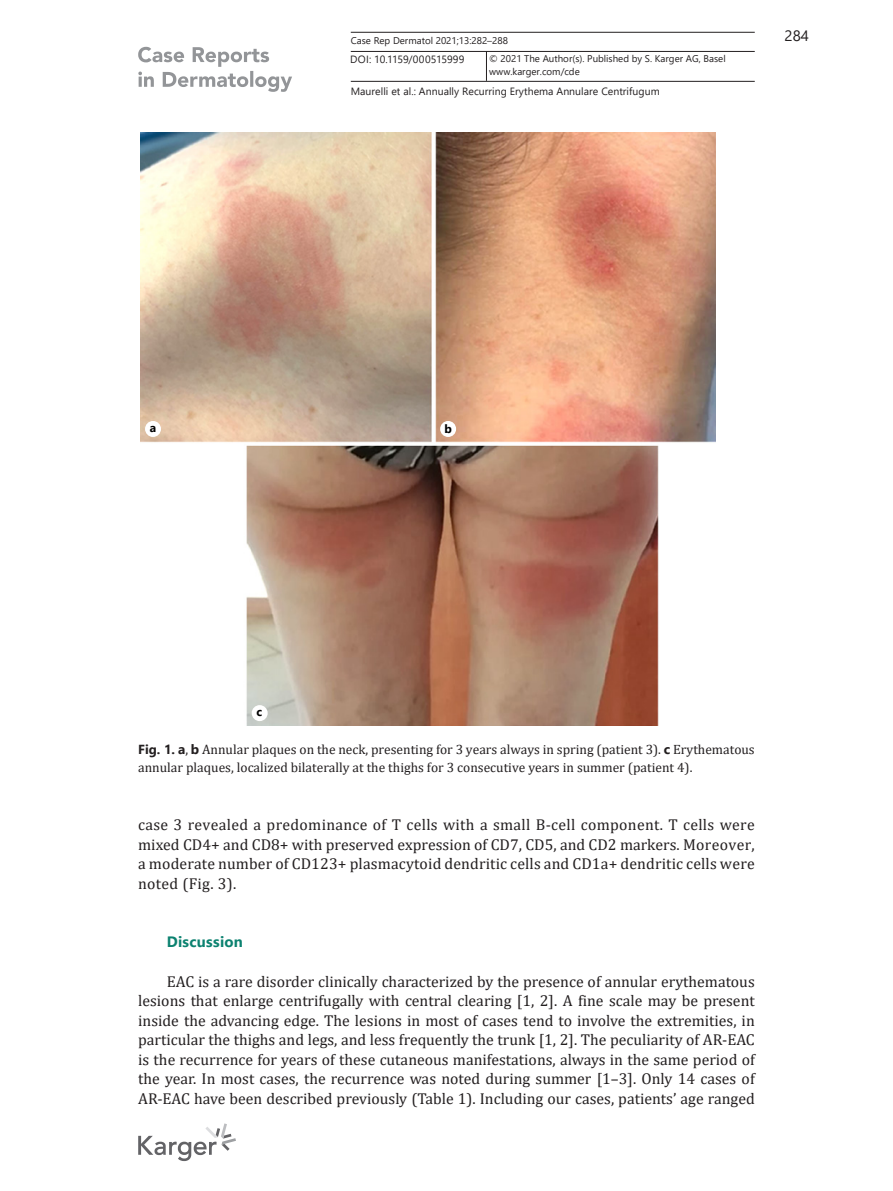
<style>
.page{position:relative;width:893px;height:1191px;background:#fff}
.page>*{position:absolute;margin:0;border:0;box-sizing:border-box;transform-origin:0 0}
.t1{font:15.75px/19.5px "Cambria";letter-spacing:.005em;color:#231f20;text-align:justify}
.t2{font:700 15px "Segoe UI";letter-spacing:.015em;color:#0c8270}
.t3{font:15px "Segoe UI";color:#231f20}
.t4{font:13.5px/17.4px "Cambria";color:#231f20}
.t5{font:700 12px "Segoe UI";color:#000}
.t6{font:10.5px "Segoe UI";letter-spacing:.005em;color:#231f20}
.t7{font:9.75px "Segoe UI";color:#231f20}
.s1{font-family:"Segoe UI";font-weight:700;font-size:13.2px}
.s2{font-family:"Segoe UI";font-weight:700}
</style>
<div class="page">
<svg style="left:138px;top:47px;width:154px;height:45px"></svg>
<hr style="left:351px;top:51px;width:404px;height:1px;background:#231f20">
<hr style="left:351px;top:81px;width:404px;height:1px;background:#231f20">
<hr style="left:351px;top:32px;width:404px;height:1px;background:#231f20">
<hr style="left:486px;top:51px;width:1px;height:30px;background:#231f20">
<svg style="left:138px;top:1123px;width:98px;height:38px"></svg>
<img style="left:141px;top:133px;width:575px;height:592px">
<div style="left:145px;top:421px;width:16px;height:16px;background:#fff;border-radius:50%"></div>
<div style="left:440px;top:421px;width:16px;height:16px;background:#fff;border-radius:50%"></div>
<div style="left:252px;top:705px;width:16px;height:16px;background:#fff;border-radius:50%"></div>
<p class="t7" style="left:351px;top:31px;width:159px">Case Rep Dermatol 2021;13:282–288</p>
<p class="t6" style="left:350px;top:49px;width:116px">DOI: 10.1159/000515999</p>
<p class="t7" style="left:489px;top:50px;width:238px">© 2021 The Author(s). Published by S. Karger AG, Basel</p>
<p class="t7" style="left:489px;top:62px;width:92px">www.karger.com/cde</p>
<p class="t6" style="left:351px;top:81px;width:310px">Maurelli et al.: Annually Recurring Erythema Annulare Centrifugum</p>
<p class="t3" style="left:785px;top:22px;width:26px">284</p>
<p class="t5" style="left:150px;top:416px;width:8px">a</p>
<p class="t5" style="left:445px;top:417px;width:9px">b</p>
<p class="t5" style="left:256px;top:700px;width:7px">c</p>
<p class="t4" style="left:138px;top:741px;width:618px"><span class="s1">Fig. 1.</span> <span class="s2">a</span>, <span class="s2">b</span> Annular plaques on the neck, presenting for 3 years always in spring (patient 3). <span class="s2">c</span> Erythematous annular plaques, localized bilaterally at the thighs for 3 consecutive years in summer (patient 4).</p>
<p class="t1" style="left:138px;top:815px;width:618px">case 3 revealed a predominance of T cells with a small B-cell component. T cells were mixed CD4+ and CD8+ with preserved expression of CD7, CD5, and CD2 markers. Moreover, a moderate number of CD123+ plasmacytoid dendritic cells and CD1a+ dendritic cells were noted (Fig. 3).</p>
<p class="t2" style="left:167px;top:928px;width:77px">Discussion</p>
<p class="t1" style="left:138px;top:971px;width:618px;text-indent:29px">EAC is a rare disorder clinically characterized by the presence of annular erythematous lesions that enlarge centrifugally with central clearing [1, 2]. A fine scale may be present inside the advancing edge. The lesions in most of cases tend to involve the extremities, in particular the thighs and legs, and less frequently the trunk [1, 2]. The peculiarity of AR-EAC is the recurrence for years of these cutaneous manifestations, always in the same period of the year. In most cases, the recurrence was noted during summer [1–3]. Only 14 cases of AR-EAC have been described previously (Table 1). Including our cases, patients’ age ranged</p>
</div>
